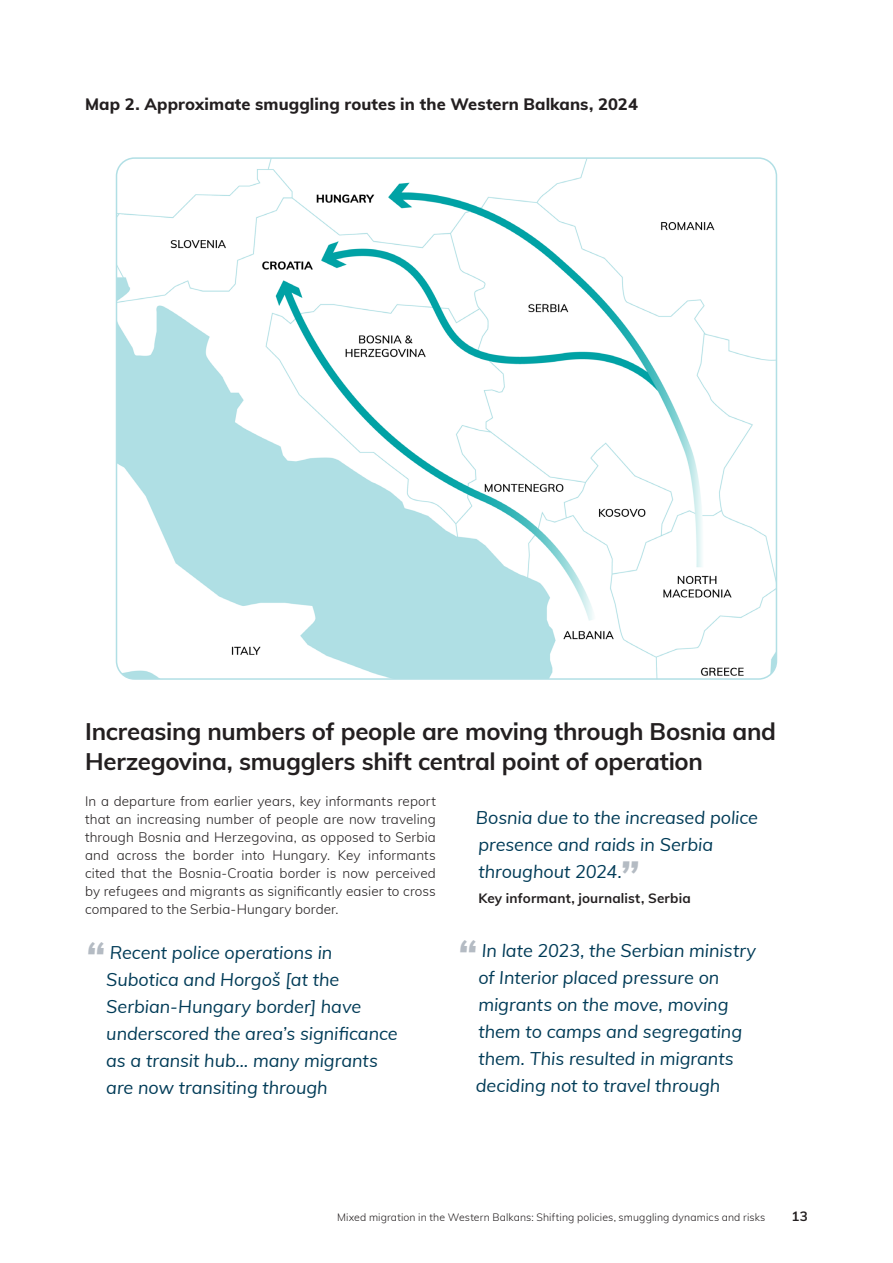
<style>
.page{position:relative;width:893px;height:1263px;background:#fff}
.page>*{position:absolute;margin:0;border:0;box-sizing:border-box;transform-origin:0 0}
.Quote_QMMU_Q2_2021{font:italic 700 45px "Muli";color:#b4bbc3}
._2_Heading_16_20pt_Muli_Bold_SPAN{font:700 24px/30px "Muli";letter-spacing:-.01em;color:#231f20}
.Quote_QMMU_Q2_2021-2{font:italic 18px/27px "Muli";letter-spacing:-.005em;color:#003b57}
._3_Subhead_11_12pt_Muli_ExtraBold_SPAN{font:800 16.5px "Muli";letter-spacing:.005em;color:#231f20}
._4_Body_9_12pt_Muli_Light{font:300 13.5px/18px "Muli";letter-spacing:.01em;color:#231f20;text-align:justify}
._7_Quoted_Person{font:700 13.5px "Muli";letter-spacing:.01em;color:#231f20}
.t1{font:300 10.5px "Muli";letter-spacing:.015em;color:#231f20}
</style>
<div class="page">
<img style="left:117px;top:160px;width:659px;height:517px">
<p class="_3_Subhead_11_12pt_Muli_ExtraBold_SPAN" style="left:85px;top:92px;width:554px">Map 2. Approximate smuggling routes in the Western Balkans, 2024</p>
<p class="_2_Heading_16_20pt_Muli_Bold_SPAN" style="left:85px;top:715px;width:693px">Increasing numbers of people are moving through Bosnia and<br>Herzegovina, smugglers shift central point of operation</p>
<p class="_4_Body_9_12pt_Muli_Light" style="left:85px;top:791px;width:352px">In a departure from earlier years, key informants report that an increasing number of people are now traveling through Bosnia and Herzegovina, as opposed to Serbia and across the border into Hungary. Key informants cited that the Bosnia-Croatia border is now perceived by refugees and migrants as significantly easier to cross compared to the Serbia-Hungary border.</p>
<p class="Quote_QMMU_Q2_2021" style="left:85px;top:924px;width:21px">“</p>
<p class="Quote_QMMU_Q2_2021-2" style="left:106px;top:938px;width:293px">Recent police operations in<br>Subotica and Horgoš [at the<br>Serbian-Hungary border] have underscored the area’s significance as a transit hub… many migrants are now transiting through</p>
<p class="Quote_QMMU_Q2_2021-2" style="left:476px;top:803px;width:284px">Bosnia due to the increased police presence and raids in Serbia throughout 2024.</p>
<p class="Quote_QMMU_Q2_2021" style="left:619px;top:843px;width:21px">”</p>
<p class="_7_Quoted_Person" style="left:478px;top:888px;width:214px">Key informant, journalist, Serbia</p>
<p class="Quote_QMMU_Q2_2021" style="left:457px;top:923px;width:21px">“</p>
<p class="Quote_QMMU_Q2_2021-2" style="left:478px;top:936px;width:279px">In late 2023, the Serbian ministry of Interior placed pressure on migrants on the move, moving them to camps and segregating</p>
<p class="Quote_QMMU_Q2_2021-2" style="left:478px;top:1044px;width:257px">them. This resulted in migrants</p>
<p class="Quote_QMMU_Q2_2021-2" style="left:476px;top:1071px;width:246px">deciding not to travel through</p>
<p class="t1" style="left:337px;top:1210px;width:430px">Mixed migration in the Western Balkans: Shifting policies, smuggling dynamics and risks</p>
<p class="_7_Quoted_Person" style="left:791px;top:1206px;width:18px">13</p>
</div>
